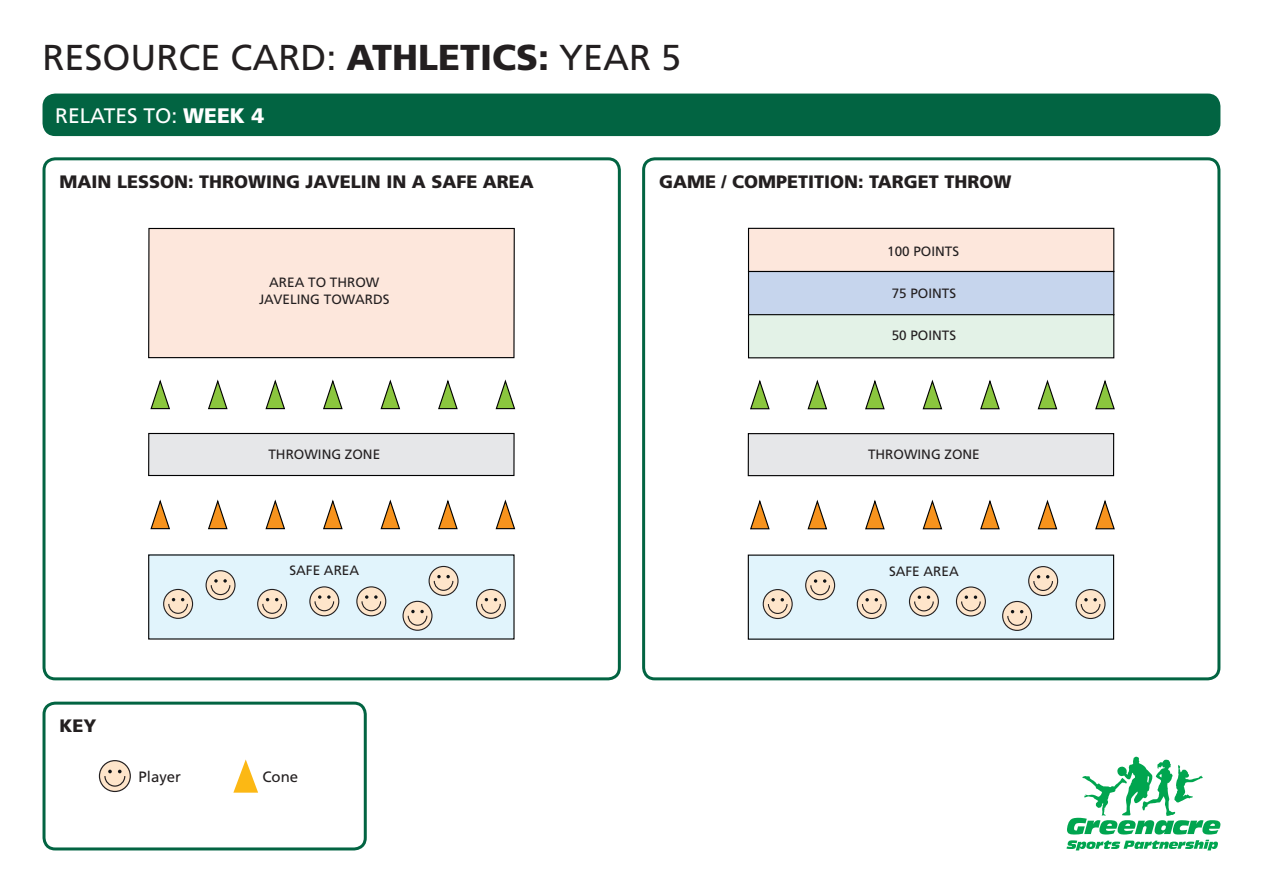
<style>
.page{position:relative;width:1263px;height:893px;background:#fff}
.page>*{position:absolute;margin:0;border:0;box-sizing:border-box;transform-origin:0 0}
.t1{font:36px "Frutiger CE";color:#231f20}
.t2{font:21px "Frutiger CE";color:#fff}
.t3{font:900 18px "Frutiger CE";color:#231f20}
.t4{font:15px "Frutiger CE";color:#231f20}
.t5{font:13.5px/16.2px "Frutiger LT";color:#231f20;text-align:center}
.s1{font-weight:900}
</style>
<div class="page">
<svg style="left:1066px;top:840px;width:152px;height:10px"></svg>
<svg style="left:1067px;top:757px;width:153px;height:77px"></svg>
<div style="left:43px;top:94px;width:1177px;height:42px;background:#026442;border-radius:13px"></div>
<div style="left:149px;top:555px;width:365px;height:84px;background:#e1f4fc"></div>
<svg style="left:309px;top:586px;width:31px;height:31px"></svg>
<svg style="left:163px;top:588px;width:31px;height:31px"></svg>
<svg style="left:257px;top:588px;width:31px;height:31px"></svg>
<svg style="left:205px;top:570px;width:31px;height:31px"></svg>
<svg style="left:356px;top:586px;width:31px;height:31px"></svg>
<svg style="left:476px;top:588px;width:30px;height:31px"></svg>
<svg style="left:402px;top:565px;width:57px;height:66px"></svg>
<svg style="left:150px;top:499px;width:20px;height:31px"></svg>
<svg style="left:208px;top:499px;width:20px;height:31px"></svg>
<svg style="left:265px;top:499px;width:20px;height:31px"></svg>
<svg style="left:323px;top:499px;width:20px;height:31px"></svg>
<svg style="left:380px;top:499px;width:20px;height:31px"></svg>
<svg style="left:438px;top:499px;width:20px;height:31px"></svg>
<svg style="left:495px;top:499px;width:20px;height:31px"></svg>
<svg style="left:150px;top:379px;width:20px;height:31px"></svg>
<svg style="left:208px;top:379px;width:20px;height:31px"></svg>
<svg style="left:265px;top:379px;width:20px;height:31px"></svg>
<svg style="left:323px;top:379px;width:20px;height:31px"></svg>
<svg style="left:380px;top:379px;width:20px;height:31px"></svg>
<svg style="left:438px;top:379px;width:20px;height:31px"></svg>
<svg style="left:495px;top:379px;width:20px;height:31px"></svg>
<div style="left:149px;top:433px;width:365px;height:42px;background:#e6e7e9"></div>
<div style="left:148px;top:433px;width:367px;height:43px;border:1px solid #000001"></div>
<div style="left:149px;top:228px;width:365px;height:130px;background:#fde7dc"></div>
<div style="left:148px;top:228px;width:367px;height:130px;border:1px solid #000001"></div>
<div style="left:43px;top:157px;width:578px;height:523px;border:3px solid #026442;border-radius:11px"></div>
<div style="left:748px;top:555px;width:365px;height:84px;background:#e1f4fc"></div>
<svg style="left:908px;top:586px;width:31px;height:31px"></svg>
<svg style="left:762px;top:589px;width:31px;height:30px"></svg>
<svg style="left:856px;top:589px;width:31px;height:30px"></svg>
<svg style="left:805px;top:570px;width:31px;height:31px"></svg>
<svg style="left:955px;top:586px;width:31px;height:31px"></svg>
<svg style="left:1075px;top:589px;width:31px;height:30px"></svg>
<svg style="left:1002px;top:566px;width:57px;height:65px"></svg>
<svg style="left:750px;top:499px;width:20px;height:31px"></svg>
<svg style="left:807px;top:499px;width:21px;height:31px"></svg>
<svg style="left:865px;top:499px;width:20px;height:31px"></svg>
<svg style="left:922px;top:499px;width:21px;height:31px"></svg>
<svg style="left:980px;top:500px;width:20px;height:30px"></svg>
<svg style="left:1037px;top:499px;width:21px;height:31px"></svg>
<svg style="left:1095px;top:500px;width:20px;height:30px"></svg>
<svg style="left:750px;top:379px;width:20px;height:31px"></svg>
<svg style="left:807px;top:379px;width:21px;height:31px"></svg>
<svg style="left:865px;top:379px;width:20px;height:31px"></svg>
<svg style="left:922px;top:379px;width:21px;height:31px"></svg>
<svg style="left:980px;top:379px;width:20px;height:31px"></svg>
<svg style="left:1037px;top:379px;width:21px;height:31px"></svg>
<svg style="left:1095px;top:379px;width:20px;height:31px"></svg>
<div style="left:748px;top:434px;width:366px;height:42px;background:#e6e7e9"></div>
<div style="left:748px;top:433px;width:366px;height:43px;border:1px solid #000001"></div>
<div style="left:748px;top:228px;width:366px;height:43px;background:#fde7dc"></div>
<div style="left:748px;top:228px;width:366px;height:44px;border:1px solid #000001"></div>
<div style="left:748px;top:271px;width:366px;height:44px;background:#c6d5ed"></div>
<div style="left:748px;top:271px;width:366px;height:44px;border:1px solid #000001"></div>
<div style="left:748px;top:315px;width:366px;height:43px;background:#e3f2e7"></div>
<div style="left:748px;top:314px;width:366px;height:44px;border:1px solid #000001"></div>
<div style="left:642px;top:157px;width:578px;height:523px;border:3px solid #026442;border-radius:11px"></div>
<div style="left:43px;top:702px;width:324px;height:148px;border:3px solid #026442;border-radius:11px"></div>
<svg style="left:99px;top:760px;width:32px;height:32px"></svg>
<svg style="left:233px;top:759px;width:25px;height:34px"></svg>
<h1 class="t1" style="left:43px;top:37px;width:640px">RESOURCE CARD: <span class="s1">ATHLETICS:</span> YEAR 5</h1>
<h2 class="t2" style="left:55px;top:103px;width:211px">RELATES TO: <span class="s1">WEEK 4</span></h2>
<h3 class="t3" style="left:60px;top:171px;width:476px">MAIN LESSON: THROWING JAVELIN IN A SAFE AREA</h3>
<p class="t5" style="left:259px;top:275px;width:132px">AREA TO THROW<br>JAVELING TOWARDS</p>
<p class="t5" style="left:268px;top:446px;width:113px">THROWING ZONE</p>
<p class="t5" style="left:289px;top:563px;width:71px">SAFE AREA</p>
<h3 class="t3" style="left:60px;top:715px;width:38px">KEY</h3>
<p class="t4" style="left:139px;top:768px;width:44px">Player</p>
<p class="t4" style="left:262px;top:768px;width:37px">Cone</p>
<h3 class="t3" style="left:659px;top:171px;width:354px">GAME / COMPETITION: TARGET THROW</h3>
<p class="t5" style="left:887px;top:243px;width:74px">100 POINTS</p>
<p class="t5" style="left:892px;top:285px;width:66px">75 POINTS</p>
<p class="t5" style="left:892px;top:327px;width:66px">50 POINTS</p>
<p class="t5" style="left:868px;top:447px;width:113px">THROWING ZONE</p>
<p class="t5" style="left:889px;top:563px;width:71px">SAFE AREA</p>
</div>
